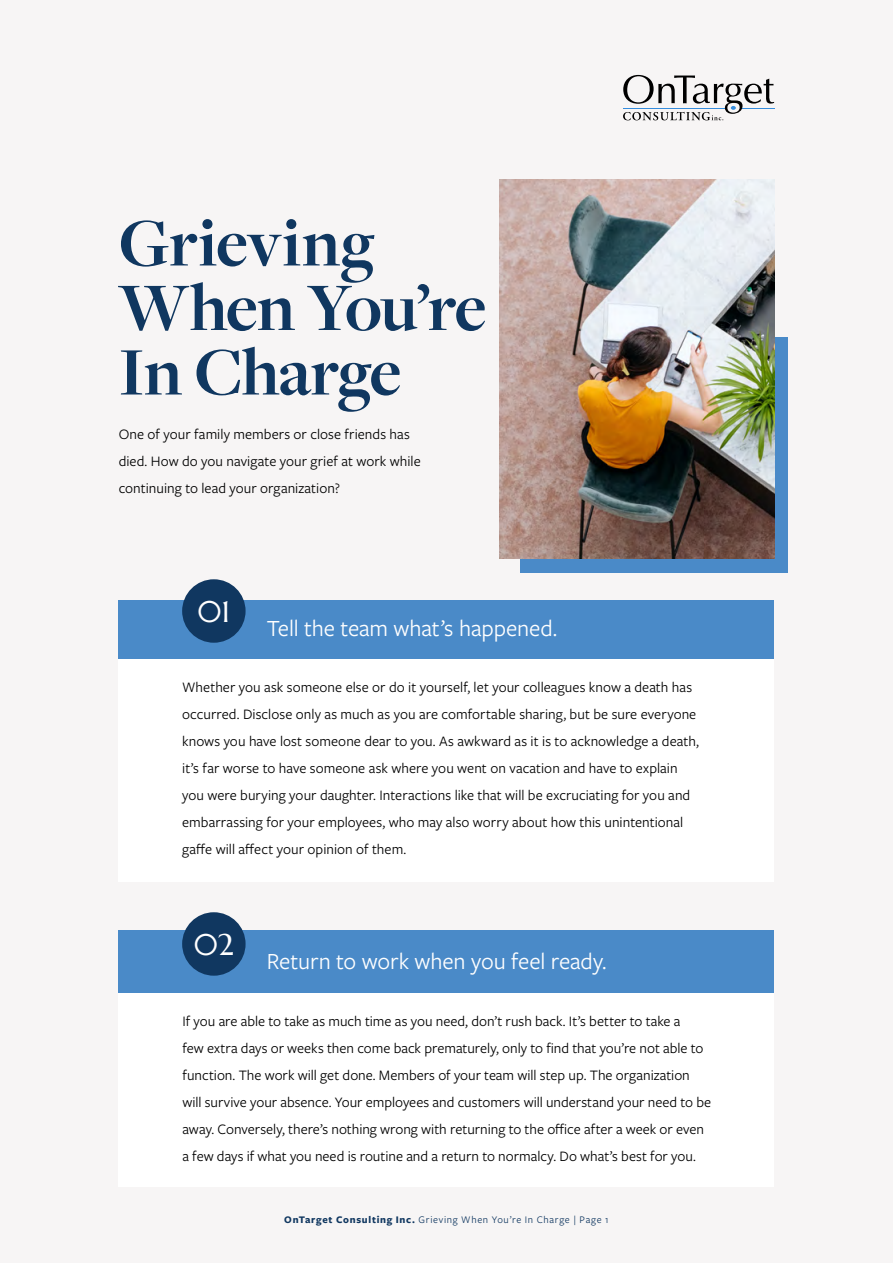
<style>
.page{position:relative;width:893px;height:1263px;background:#f7f5f5}
.page>*{position:absolute;margin:0;border:0;box-sizing:border-box;transform-origin:0 0}
.t1{font:700 70.5px/64.5px "Freight Disp Pro";letter-spacing:-.015em;color:#103760}
.t2{font:30px "Marcellus";color:#fff}
.t3{font:24px "Freight Sans Pro";letter-spacing:-.005em;color:#fff}
.t4{font:15px/27px "Freight Sans Pro";color:#000}
.t5{font:10.5px "Freight Sans Pro";letter-spacing:.07em;color:#103760}
.s1{font-weight:700}
</style>
<div class="page">
<div style="left:119px;top:600px;width:655px;height:282px;background:#fff"></div>
<div style="left:119px;top:930px;width:655px;height:256px;background:#fff"></div>
<div style="left:119px;top:600px;width:655px;height:59px;background:#4a8ac8"></div>
<div style="left:521px;top:337px;width:267px;height:236px;background:#4a8ac8"></div>
<div style="left:119px;top:930px;width:655px;height:63px;background:#4a8ac8"></div>
<div style="left:182px;top:579px;width:64px;height:64px;background:#103760;border-radius:50%"></div>
<div style="left:182px;top:912px;width:64px;height:64px;background:#103760;border-radius:50%"></div>
<img style="left:499px;top:179px;width:275px;height:380px">
<svg style="left:623px;top:75px;width:151px;height:45px"></svg>
<h1 class="t1" style="left:119px;top:209px;width:369px">Grieving<br>When You’re<br>In Charge</h1>
<p class="t4" style="left:119px;top:420px;width:304px">One of your family members or close friends has died. How do you navigate your grief at work while continuing to lead your organization?</p>
<h2 class="t2" style="left:197px;top:593px;width:35px">01</h2>
<h3 class="t3" style="left:267px;top:612px;width:292px">Tell the team what’s happened.</h3>
<p class="t4" style="left:182px;top:673px;width:518px">Whether you ask someone else or do it yourself, let your colleagues know a death has occurred. Disclose only as much as you are comfortable sharing, but be sure everyone knows you have lost someone dear to you. As awkward as it is to acknowledge a death, it’s far worse to have someone ask where you went on vacation and have to explain you were burying your daughter. Interactions like that will be excruciating for you and embarrassing for your employees, who may also worry about how this unintentional gaffe will affect your opinion of them.</p>
<h2 class="t2" style="left:194px;top:926px;width:42px">02</h2>
<h3 class="t3" style="left:267px;top:945px;width:341px">Return to work when you feel ready.</h3>
<p class="t4" style="left:182px;top:1007px;width:530px">If you are able to take as much time as you need, don’t rush back. It’s better to take a<br>few extra days or weeks then come back prematurely, only to find that you’re not able to function. The work will get done. Members of your team will step up. The organization will survive your absence. Your employees and customers will understand your need to be away. Conversely, there’s nothing wrong with returning to the office after a week or even a few days if what you need is routine and a return to normalcy. Do what’s best for you.</p>
<p class="t5" style="left:284px;top:1212px;width:326px"><span class="s1">OnTarget Consulting Inc.</span> Grieving When You’re In Charge | Page 1</p>
</div>
